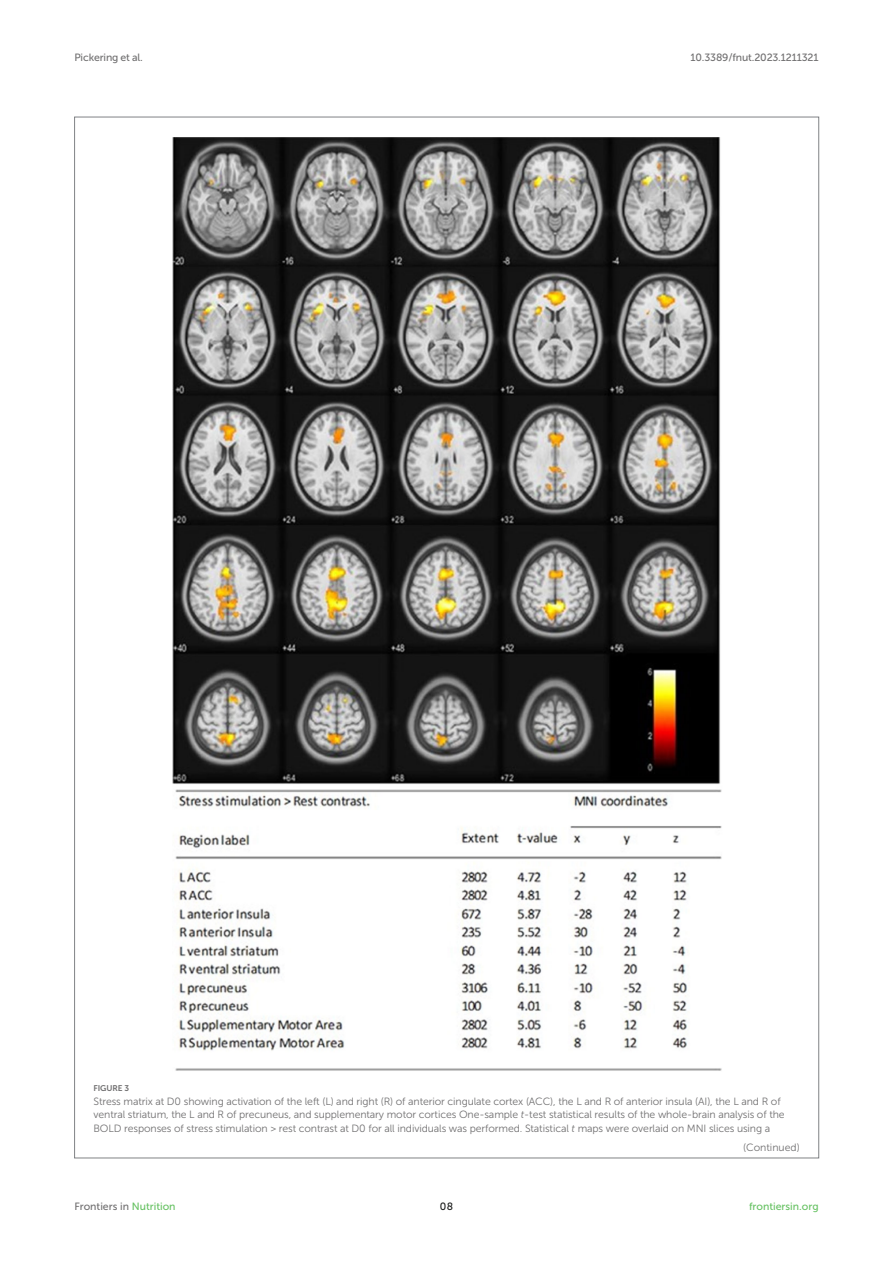
<style>
.page{position:relative;width:893px;height:1263px;background:#fff}
.page>*{position:absolute;margin:0;border:0;box-sizing:border-box;transform-origin:0 0}
.FIG_LEG{font:10.5px/13.5px "Museo Sans 300";letter-spacing:-.01em;color:#706f70}
.t1{font:10.5px "Museo Sans 500";letter-spacing:-.015em;color:#706f70}
.t2{font:10.5px "Museo Sans 500";color:#65c161}
.T_Continue{font:10.5px "Museo Sans 300";color:#706f70}
.t3{font:10.5px "Museo Sans 500";color:#1b1c1b}
.FIG_HD{font:8.25px "Museo Sans 700";letter-spacing:-.01em;color:#706f70}
.s1{font-style:italic}
.s2{color:#65c161}
</style>
<div class="page">
<img style="left:172px;top:137px;width:550px;height:934px">
<p class="t1" style="left:74px;top:51px;width:70px">Pickering et al.</p>
<p class="t1" style="left:691px;top:51px;width:129px">10.3389/fnut.2023.1211321</p>
<p class="FIG_HD" style="left:94px;top:1084px;width:37px">FIGURE 3</p>
<p class="FIG_LEG" style="left:94px;top:1095px;width:693px">Stress matrix at D0 showing activation of the left (L) and right (R) of anterior cingulate cortex (ACC), the L and R of anterior insula (AI), the L and R of ventral striatum, the L and R of precuneus, and supplementary motor cortices One-sample <span class="s1">t</span>-test statistical results of the whole-brain analysis of the<br>BOLD responses of stress stimulation &gt; rest contrast at D0 for all individuals was performed. Statistical <span class="s1">t</span> maps were overlaid on MNI slices using a</p>
<p class="T_Continue" style="left:743px;top:1142px;width:58px">(Continued)</p>
<p class="t1" style="left:74px;top:1200px;width:103px">Frontiers in <span class="s2">Nutrition</span></p>
<p class="t3" style="left:440px;top:1200px;width:15px">08</p>
<p class="t2" style="left:749px;top:1200px;width:71px">frontiersin.org</p>
</div>
